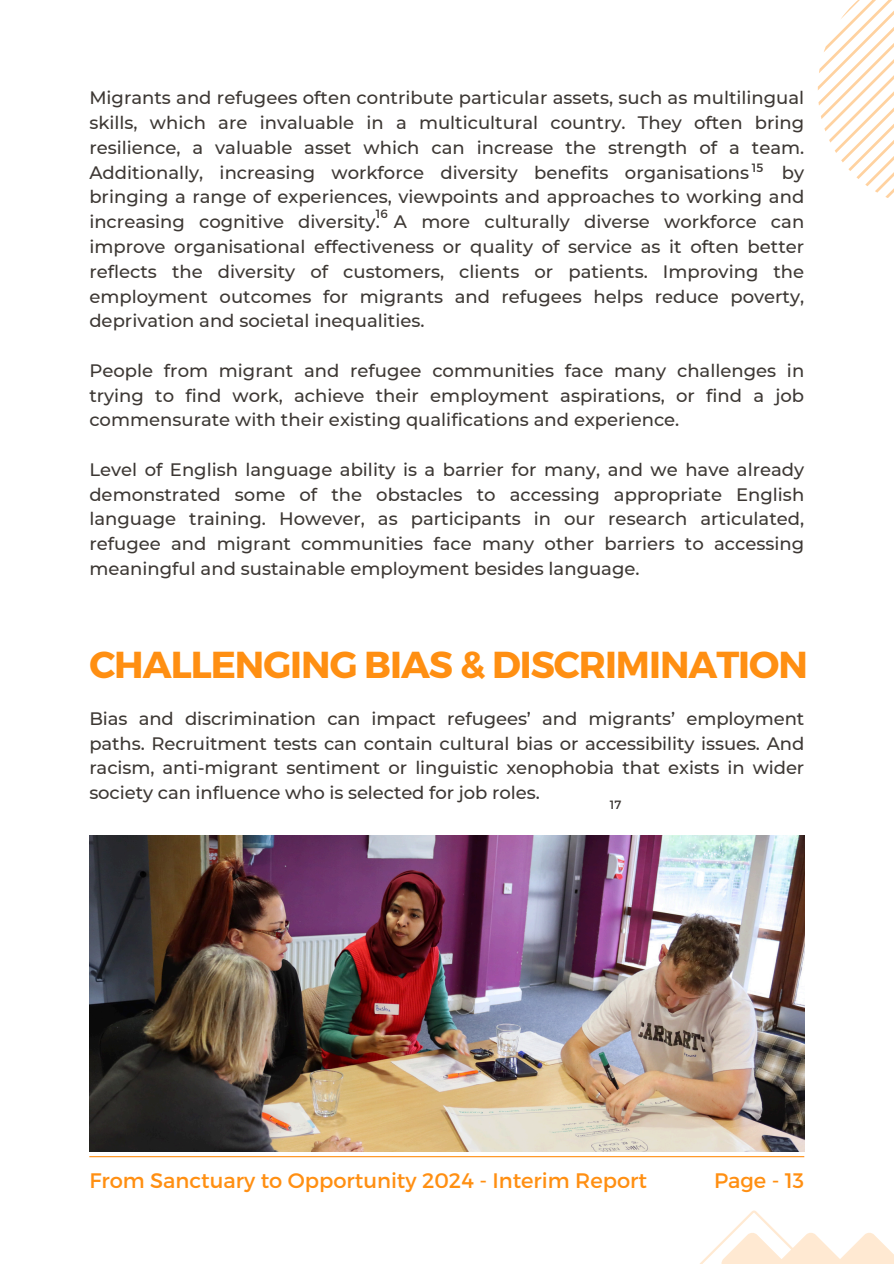
<style>
.page{position:relative;width:894px;height:1264px;background:#fff}
.page>*{position:absolute;margin:0;border:0;box-sizing:border-box;transform-origin:0 0}
.t1{font:700 37.5px "Montserrat";letter-spacing:-.025em;color:#ff8f12}
.t2{font:21px "Montserrat";color:#ff8f12}
.t3{font:500 18px/24.8px "Montserrat";color:#3d3834;text-align:justify}
.t4{font:12px "Montserrat";color:#3d3834}
</style>
<div class="page">
<svg style="left:817px;top:0;width:76px;height:198px"></svg>
<svg style="left:700px;top:1210px;width:193px;height:53px"></svg>
<hr style="left:89px;top:1156px;width:715px;height:1px;background:#ff8f12">
<img style="left:89px;top:835px;width:715px;height:316px">
<p class="t3" style="left:89px;top:86px;width:716px">Migrants and refugees often contribute particular assets, such as multilingual skills, which are invaluable in a multicultural country. They often bring resilience, a valuable asset which can increase the strength of a team.<br>Additionally, increasing workforce diversity benefits organisations</p>
<p class="t4" style="left:751px;top:160px;width:13px">15</p>
<p class="t3" style="left:89px;top:160px;width:716px;text-indent:692px">by bringing a range of experiences, viewpoints and approaches to working and increasing cognitive diversity. A more culturally diverse workforce can improve organisational effectiveness or quality of service as it often better reflects the diversity of customers, clients or patients. Improving the employment outcomes for migrants and refugees helps reduce poverty, deprivation and societal inequalities.</p>
<p class="t3" style="left:89px;top:358px;width:716px">People from migrant and refugee communities face many challenges in trying to find work, achieve their employment aspirations, or find a job commensurate with their existing qualifications and experience.</p>
<p class="t3" style="left:89px;top:457px;width:716px">Level of English language ability is a barrier for many, and we have already demonstrated some of the obstacles to accessing appropriate English language training. However, as participants in our research articulated, refugee and migrant communities face many other barriers to accessing meaningful and sustainable employment besides language.</p>
<p class="t4" style="left:375px;top:206px;width:14px">16</p>
<p class="t1" style="left:89px;top:639px;width:719px">CHALLENGING BIAS &amp; DISCRIMINATION</p>
<h1 class="t3" style="left:89px;top:706px;width:716px">Bias and discrimination can impact refugees’ and migrants’ employment paths. Recruitment tests can contain cultural bias or accessibility issues. And racism, anti-migrant sentiment or linguistic xenophobia that exists in wider society can influence who is selected for job roles.</h1>
<h2 class="t4" style="left:609px;top:797px;width:13px">17</h2>
<p class="t2" style="left:89px;top:1166px;width:559px">From Sanctuary to Opportunity 2024 - Interim Report</p>
<p class="t2" style="left:713px;top:1166px;width:92px">Page - 13</p>
</div>
